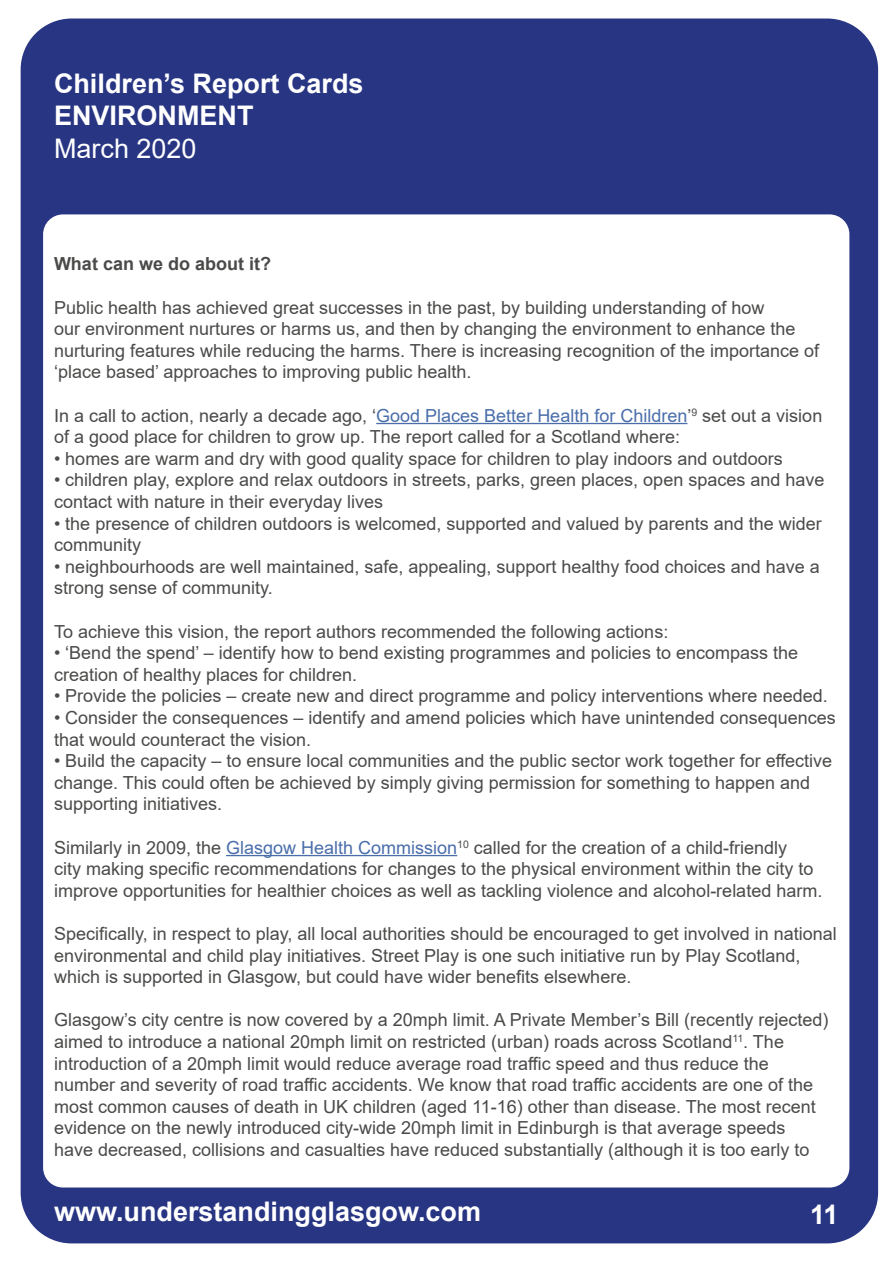
<style>
.page{position:relative;width:893px;height:1263px;background:#fff}
.page>*{position:absolute;margin:0;border:0;box-sizing:border-box;transform-origin:0 0}
.t1{font:700 27px/32.4px "Arial";color:#fff}
.t2{font:27px "Arial";color:#fff}
.t3{font:18px/21.6px "Arial";color:#4a4a49}
.t4{font:700 18px "Arial";color:#4a4a49}
.s1{color:#4a6eaa}
</style>
<div class="page">
<div style="left:21px;top:19px;width:857px;height:1224px;background:#283583;border-radius:51px"></div>
<div style="left:43px;top:214px;width:806px;height:973px;background:#fff;border-radius:20px"></div>
<hr style="left:376px;top:423px;width:311px;height:1px;background:#4a6eaa">
<hr style="left:226px;top:855px;width:231px;height:1px;background:#4a6eaa">
<h1 class="t1" style="left:54px;top:68px;width:311px">Children’s Report Cards<br>ENVIRONMENT</h1>
<h1 class="t2" style="left:54px;top:130px;width:144px">March 2020</h1>
<p class="t4" style="left:54px;top:251px;width:219px">What can we do about it?</p>
<p class="t3" style="left:54px;top:296px;width:767px">Public health has achieved great successes in the past, by building understanding of how<br>our environment nurtures or harms us, and then by changing the environment to enhance the nurturing features while reducing the harms. There is increasing recognition of the importance of ‘place based’ approaches to improving public health.</p>
<p class="t3" style="left:54px;top:404px;width:770px">In a call to action, nearly a decade ago, ‘<span class="s1">Good Places Better Health for Children</span>’<sup>9</sup> set out a vision of a good place for children to grow up. The report called for a Scotland where:</p>
<p class="t3" style="left:54px;top:448px;width:730px">• homes are warm and dry with good quality space for children to play indoors and outdoors</p>
<p class="t3" style="left:54px;top:469px;width:772px">• children play, explore and relax outdoors in streets, parks, green places, open spaces and have contact with nature in their everyday lives</p>
<p class="t3" style="left:54px;top:512px;width:769px">• the presence of children outdoors is welcomed, supported and valued by parents and the wider community</p>
<p class="t3" style="left:54px;top:556px;width:767px">• neighbourhoods are well maintained, safe, appealing, support healthy food choices and have a strong sense of community.</p>
<p class="t3" style="left:54px;top:620px;width:616px">To achieve this vision, the report authors recommended the following actions:</p>
<p class="t3" style="left:54px;top:642px;width:746px">• ‘Bend the spend’ – identify how to bend existing programmes and policies to encompass the creation of healthy places for children.</p>
<p class="t3" style="left:54px;top:685px;width:775px">• Provide the policies – create new and direct programme and policy interventions where needed.</p>
<p class="t3" style="left:54px;top:707px;width:783px">• Consider the consequences – identify and amend policies which have unintended consequences that would counteract the vision.</p>
<p class="t3" style="left:54px;top:750px;width:780px">• Build the capacity – to ensure local communities and the public sector work together for effective change. This could often be achieved by simply giving permission for something to happen and supporting initiatives.</p>
<p class="t3" style="left:54px;top:836px;width:770px">Similarly in 2009, the <span class="s1">Glasgow Health Commission</span><sup>10</sup> called for the creation of a child-friendly<br>city making specific recommendations for changes to the physical environment within the city to improve opportunities for healthier choices as well as tackling violence and alcohol-related harm.</p>
<p class="t3" style="left:54px;top:923px;width:784px">Specifically, in respect to play, all local authorities should be encouraged to get involved in national environmental and child play initiatives. Street Play is one such initiative run by Play Scotland, which is supported in Glasgow, but could have wider benefits elsewhere.</p>
<p class="t3" style="left:54px;top:1009px;width:776px">Glasgow’s city centre is now covered by a 20mph limit. A Private Member’s Bill (recently rejected) aimed to introduce a national 20mph limit on restricted (urban) roads across Scotland<sup>11</sup>. The introduction of a 20mph limit would reduce average road traffic speed and thus reduce the number and severity of road traffic accidents. We know that road traffic accidents are one of the most common causes of death in UK children (aged 11-16) other than disease. The most recent evidence on the newly introduced city-wide 20mph limit in Edinburgh is that average speeds have decreased, collisions and casualties have reduced substantially (although it is too early to</p>
<h1 class="t1" style="left:54px;top:1195px;width:429px">www.understandingglasgow.com</h1>
<h1 class="t1" style="left:810px;top:1199px;width:30px">11</h1>
</div>
